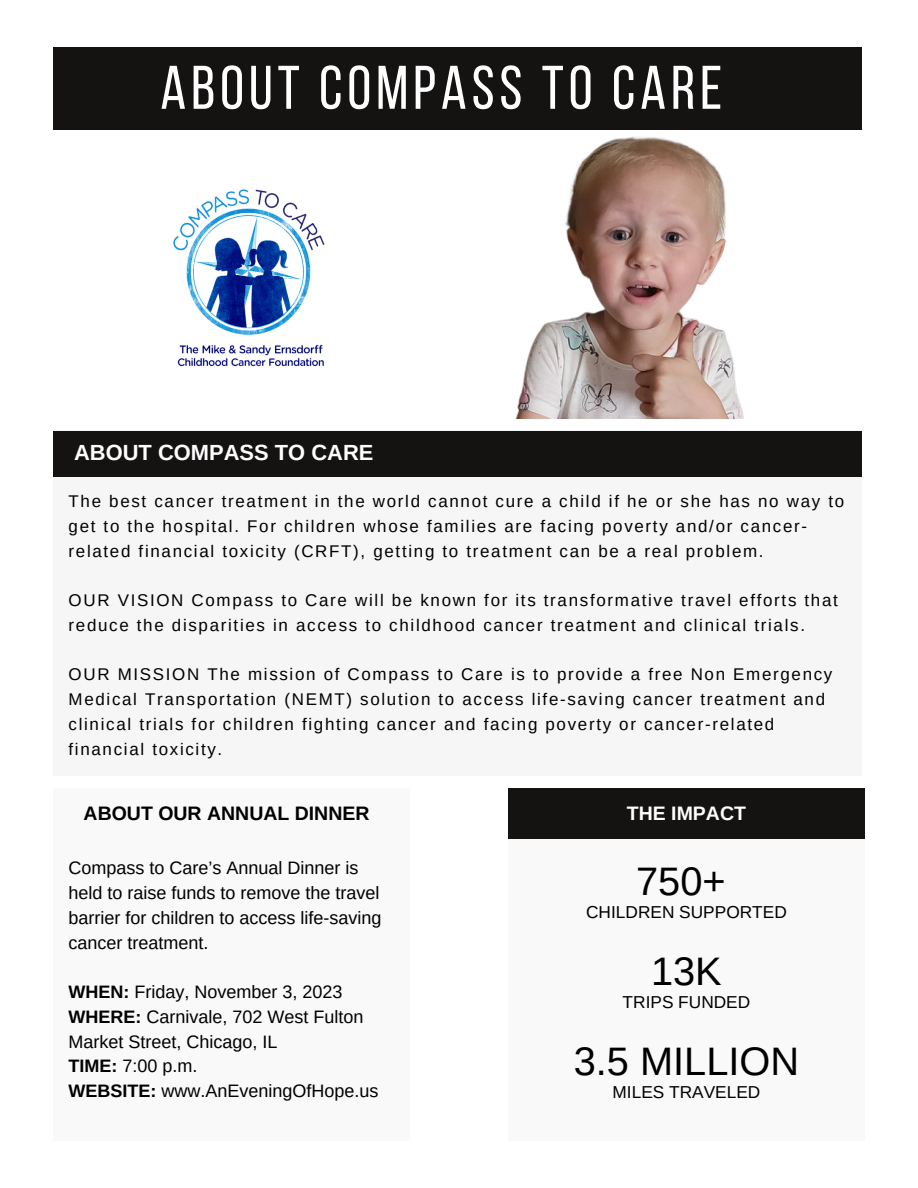
<style>
.page{position:relative;width:918px;height:1188px;background:#fff}
.page>*{position:absolute;margin:0;border:0;box-sizing:border-box;transform-origin:0 0}
.t1{font:61.35px "Bebas Neue";letter-spacing:.08em;color:#fff}
.t2{font:39.75px "Arimo";color:#000}
.t3{font:700 21.9px "Arimo";color:#fff}
.t4{font:700 19.5px "Arimo";color:#000}
.t5{font:700 19.5px "Arimo";color:#fff}
.t6{font:18px/24.8px "Arimo";color:#000}
.t7{font:17.25px "Arimo";color:#000}
.t8{font:16.95px/24.8px "Arimo";letter-spacing:.1em;color:#000}
.s1{font-weight:700}
</style>
<div class="page">
<img style="left:516px;top:136px;width:228px;height:282px">
<div style="left:53px;top:430px;width:809px;height:346px;background:#f6f6f6"></div>
<div style="left:53px;top:788px;width:357px;height:353px;background:#f6f6f6"></div>
<div style="left:508px;top:788px;width:357px;height:353px;background:#f6f6f6"></div>
<div style="left:508px;top:788px;width:357px;height:51px;background:#151212"></div>
<div style="left:53px;top:431px;width:809px;height:46px;background:#151212"></div>
<div style="left:53px;top:47px;width:809px;height:83px;background:#151212"></div>
<img style="left:173px;top:189px;width:152px;height:178px">
<p class="t1" style="left:160px;top:63px;width:563px">ABOUT COMPASS TO CARE</p>
<p class="t3" style="left:74px;top:440px;width:301px">ABOUT COMPASS TO CARE</p>
<p class="t8" style="left:69px;top:489px;width:777px">The best cancer treatment in the world cannot cure a child if he or she has no way to get to the hospital. For children whose families are facing poverty and/or cancer&shy;related financial toxicity (CRFT), getting to treatment can be a real problem.</p>
<p class="t8" style="left:69px;top:588px;width:771px">OUR VISION Compass to Care will be known for its transformative travel efforts that reduce the disparities in access to childhood cancer treatment and clinical trials.</p>
<p class="t8" style="left:69px;top:662px;width:765px">OUR MISSION The mission of Compass to Care is to provide a free Non Emergency Medical Transportation (NEMT) solution to access life-saving cancer treatment and clinical trials for children fighting cancer and facing poverty or cancer-related financial toxicity.</p>
<p class="t4" style="left:84px;top:803px;width:287px">ABOUT OUR ANNUAL DINNER</p>
<p class="t5" style="left:627px;top:803px;width:121px">THE IMPACT</p>
<p class="t6" style="left:69px;top:856px;width:314px">Compass to Care’s Annual Dinner is held to raise funds to remove the travel barrier for children to access life-saving cancer treatment.</p>
<p class="t6" style="left:69px;top:979px;width:275px"><span class="s1">WHEN:</span> Friday, November 3, 2023</p>
<p class="t6" style="left:69px;top:1004px;width:296px"><span class="s1">WHERE:</span> Carnivale, 702 West Fulton<br>Market Street, Chicago, IL</p>
<p class="t6" style="left:69px;top:1054px;width:130px"><span class="s1">TIME:</span> 7:00 p.m.</p>
<p class="t6" style="left:69px;top:1078px;width:311px"><span class="s1">WEBSITE:</span> www.AnEveningOfHope.us</p>
<p class="t2" style="left:636px;top:859px;width:91px">750+</p>
<p class="t7" style="left:586px;top:902px;width:202px">CHILDREN SUPPORTED</p>
<p class="t2" style="left:651px;top:949px;width:72px">13K</p>
<p class="t7" style="left:623px;top:992px;width:129px">TRIPS FUNDED</p>
<p class="t2" style="left:574px;top:1039px;width:227px">3.5 MILLION</p>
<p class="t7" style="left:613px;top:1082px;width:149px">MILES TRAVELED</p>
</div>
